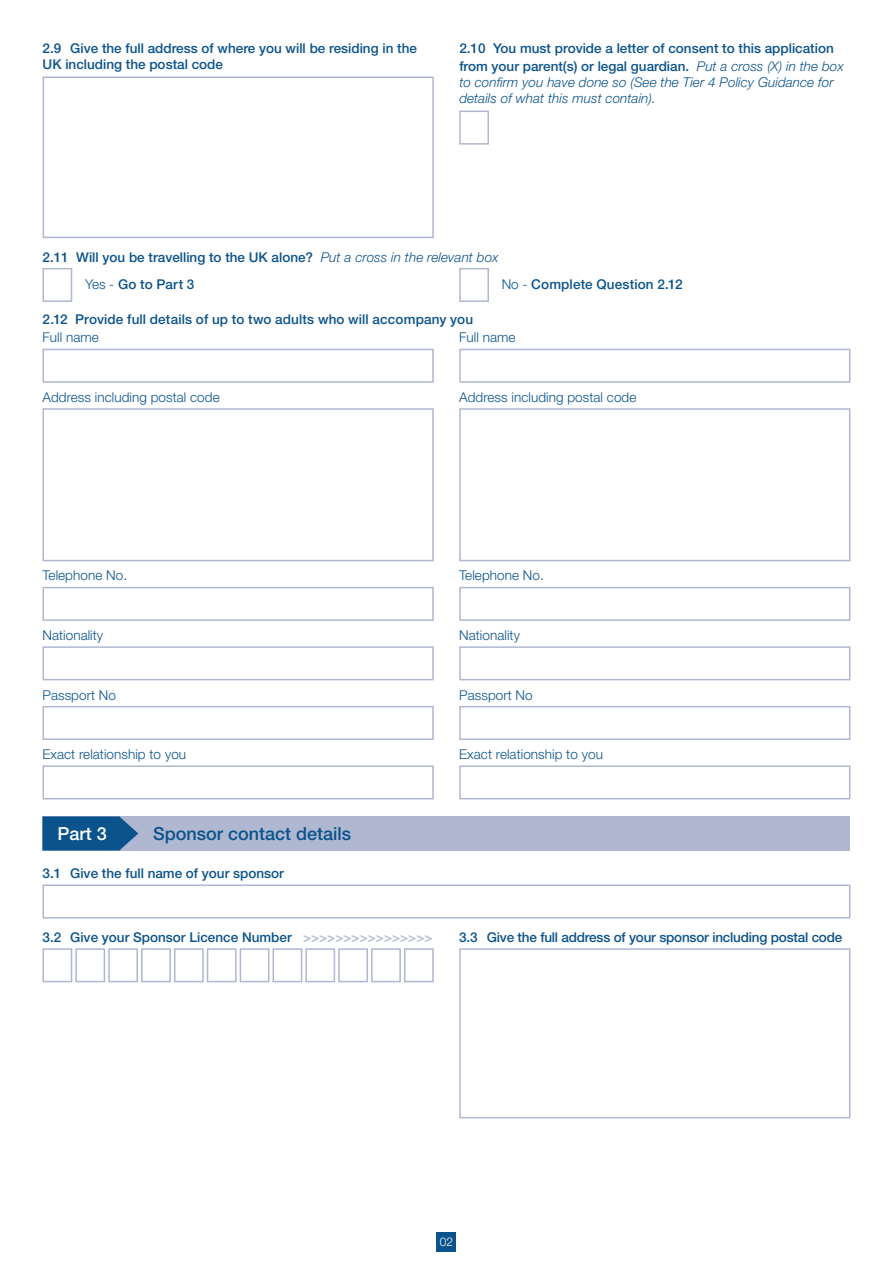
<style>
.page{position:relative;width:893px;height:1263px;background:#fff}
.page>*{position:absolute;margin:0;border:0;box-sizing:border-box;transform-origin:0 0}
.t1{font:500 18px "Helvetica Neue";color:#0b538c}
.t2{font:500 18px "Helvetica Neue";color:#fff}
.t3{font:500 13.5px/16.2px "Helvetica Neue";color:#0b538c}
.t4{font:300 13.5px "Helvetica Neue";letter-spacing:.005em;color:#0b538c}
.t5{font:500 13.5px "Helvetica Neue LT Std";letter-spacing:.01em;color:#0b538c}
.t6{font:italic 300 13.5px/16.2px "Helvetica Neue";letter-spacing:.005em;color:#0b538c}
.t7{font:300 12px "Helvetica Neue";color:#fff}
.s1{font-weight:300;font-style:italic}
.s2{font-family:"Helvetica Neue";font-weight:300}
.s3{color:#afb7d1}
</style>
<div class="page">
<div style="left:437px;top:1232px;width:19px;height:19px;background:#0b538c"></div>
<svg style="left:42px;top:76px;width:392px;height:163px"></svg>
<svg style="left:459px;top:110px;width:30px;height:35px"></svg>
<div style="left:43px;top:816px;width:807px;height:34px;background:#afb7d1"></div>
<svg style="left:43px;top:816px;width:95px;height:34px"></svg>
<svg style="left:42px;top:884px;width:809px;height:35px"></svg>
<svg style="left:459px;top:948px;width:392px;height:171px"></svg>
<svg style="left:42px;top:948px;width:392px;height:35px"></svg>
<svg style="left:42px;top:408px;width:392px;height:154px"></svg>
<svg style="left:459px;top:408px;width:392px;height:154px"></svg>
<svg style="left:42px;top:348px;width:392px;height:35px"></svg>
<svg style="left:459px;top:348px;width:392px;height:35px"></svg>
<svg style="left:42px;top:586px;width:392px;height:35px"></svg>
<svg style="left:459px;top:586px;width:392px;height:35px"></svg>
<svg style="left:42px;top:646px;width:392px;height:35px"></svg>
<svg style="left:459px;top:646px;width:392px;height:35px"></svg>
<svg style="left:42px;top:706px;width:392px;height:34px"></svg>
<svg style="left:459px;top:706px;width:392px;height:34px"></svg>
<svg style="left:42px;top:765px;width:392px;height:35px"></svg>
<svg style="left:459px;top:765px;width:392px;height:35px"></svg>
<svg style="left:42px;top:268px;width:31px;height:34px"></svg>
<svg style="left:459px;top:268px;width:30px;height:34px"></svg>
<p class="t3" style="left:43px;top:40px;width:376px">2.9 Give the full address of where you will be residing in the<br>UK including the postal code</p>
<p class="t3" style="left:459px;top:39px;width:386px;line-height:18px">2.10 You must provide a letter of consent to this application from your parent(s) or legal guardian. <span class="s1">Put a cross (X) in the box</span></p>
<p class="t6" style="left:459px;top:74px;width:376px">to confirm you have done so (See the Tier 4 Policy Guidance for details of what this must contain).</p>
<p class="t3" style="left:43px;top:249px;width:457px">2.11 Will you be travelling to the UK alone? <span class="s1">Put a cross in the relevant box</span></p>
<p class="t5" style="left:85px;top:276px;width:111px"><span class="s2">Yes -</span> Go to Part 3</p>
<p class="t5" style="left:502px;top:276px;width:182px"><span class="s2">No -</span> Complete Question 2.12</p>
<p class="t5" style="left:43px;top:311px;width:432px">2.12 Provide full details of up to two adults who will accompany you</p>
<p class="t4" style="left:43px;top:329px;width:58px">Full name</p>
<p class="t4" style="left:459px;top:329px;width:58px">Full name</p>
<p class="t4" style="left:43px;top:389px;width:179px">Address including postal code</p>
<p class="t4" style="left:459px;top:389px;width:179px">Address including postal code</p>
<p class="t4" style="left:43px;top:567px;width:86px">Telephone No.</p>
<p class="t4" style="left:459px;top:567px;width:86px">Telephone No.</p>
<p class="t4" style="left:43px;top:627px;width:62px">Nationality</p>
<p class="t4" style="left:459px;top:627px;width:62px">Nationality</p>
<p class="t4" style="left:43px;top:686px;width:75px">Passport No</p>
<p class="t4" style="left:459px;top:686px;width:75px">Passport No</p>
<p class="t4" style="left:43px;top:746px;width:145px">Exact relationship to you</p>
<p class="t4" style="left:459px;top:746px;width:145px">Exact relationship to you</p>
<p class="t2" style="left:57px;top:823px;width:51px">Part 3</p>
<p class="t1" style="left:153px;top:823px;width:200px">Sponsor contact details</p>
<p class="t3" style="left:43px;top:865px;width:243px">3.1 Give the full name of your sponsor</p>
<p class="t3" style="left:43px;top:929px;width:392px">3.2 Give your Sponsor Licence Number <span class="s3">&gt;&gt;&gt;&gt;&gt;&gt;&gt;&gt;&gt;&gt;&gt;&gt;&gt;&gt;&gt;&gt;</span></p>
<p class="t3" style="left:459px;top:929px;width:385px">3.3 Give the full address of your sponsor including postal code</p>
<p class="t7" style="left:440px;top:1234px;width:15px">02</p>
</div>
